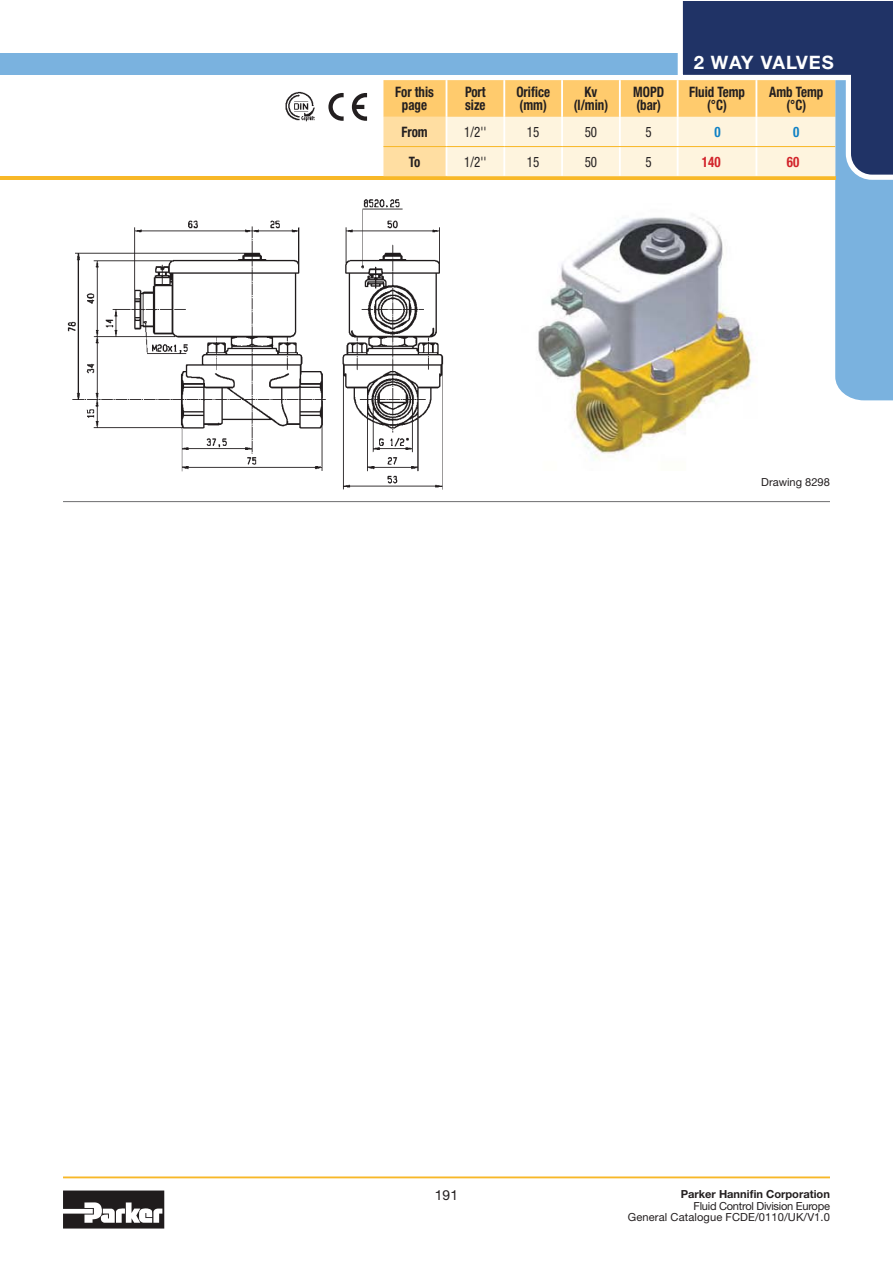
<style>
.page{position:relative;width:893px;height:1263px;background:#fff}
.page>*{position:absolute;margin:0;border:0;box-sizing:border-box;transform-origin:0 0}
.t1{font:700 18.45px "Helvetica Neue LT Std";letter-spacing:.03em;color:#fff}
.t2{font:700 condensed 14.4px/12.3px "Helvetica Neue LT Std";color:#231f20;text-align:center;scale:.9 1}
.t3{font:condensed 14.4px "Helvetica Neue LT Std";color:#231f20;scale:.9 1}
.t4{font:700 condensed 14.4px "Helvetica Neue LT Std";color:#d2232a;scale:.9 1}
.t5{font:700 condensed 14.4px "Helvetica Neue LT Std";color:#0f81c5;scale:.9 1}
.t6{font:13.95px "Helvetica Neue LT Std";color:#231f20}
.t7{font:11.1px/11.1px "Helvetica Neue LT Std";color:#231f20;text-align:right}
.t8{font:700 11.1px "Helvetica Neue LT Std";color:#231f20}
</style>
<div class="page">
<svg style="left:63px;top:1191px;width:101px;height:38px"></svg>
<hr style="left:63px;top:1177px;width:767px;height:1px;background:#f8b828">
<div style="left:0;top:54px;width:683px;height:21px;background:#7ab2df"></div>
<hr style="left:63px;top:501px;width:767px;height:1px;background:#6d6e70">
<hr style="left:0;top:176px;width:835px;height:4px;background:#f8b828">
<svg style="left:383px;top:1px;width:509px;height:399px"></svg>
<hr style="left:676px;top:147px;width:2px;height:29px;background:#fff">
<hr style="left:755px;top:147px;width:2px;height:29px;background:#fff">
<hr style="left:562px;top:146px;width:273px;height:1px;background:#f8b828">
<hr style="left:561px;top:80px;width:2px;height:37px;background:#fff">
<hr style="left:619px;top:80px;width:1px;height:37px;background:#fff">
<hr style="left:676px;top:80px;width:2px;height:37px;background:#fff">
<hr style="left:755px;top:80px;width:2px;height:37px;background:#fff">
<hr style="left:561px;top:117px;width:2px;height:29px;background:#fff">
<hr style="left:504px;top:146px;width:58px;height:1px;background:#f8b828">
<hr style="left:445px;top:147px;width:2px;height:29px;background:#fff">
<hr style="left:503px;top:80px;width:2px;height:37px;background:#fff">
<hr style="left:503px;top:117px;width:2px;height:29px;background:#fff">
<hr style="left:446px;top:146px;width:58px;height:1px;background:#f8b828">
<hr style="left:445px;top:117px;width:2px;height:29px;background:#fff">
<hr style="left:383px;top:146px;width:63px;height:1px;background:#f8b828">
<hr style="left:445px;top:80px;width:2px;height:37px;background:#fff">
<img style="left:285px;top:92px;width:30px;height:30px">
<svg style="left:328px;top:93px;width:15px;height:28px"></svg>
<svg style="left:352px;top:93px;width:15px;height:28px"></svg>
<img style="left:67px;top:198px;width:385px;height:292px">
<img style="left:458px;top:190px;width:372px;height:270px">
<p class="t1" style="left:693px;top:51px;width:142px">2 WAY VALVES</p>
<p class="t2" style="left:395px;top:87px;width:45px">For this page</p>
<p class="t2" style="left:465px;top:87px;width:25px;text-align:left">Port size</p>
<p class="t2" style="left:516px;top:87px;width:39px;text-align:left">Orifice (mm)</p>
<p class="t2" style="left:573px;top:87px;width:40px">Kv (l/min)</p>
<p class="t2" style="left:633px;top:87px;width:36px;text-align:left">MOPD (bar)</p>
<p class="t2" style="left:689px;top:87px;width:64px">Fluid Temp (°C)</p>
<p class="t2" style="left:769px;top:87px;width:62px">Amb Temp (°C)</p>
<p class="t2" style="left:401px;top:127px;width:31px">From</p>
<p class="t3" style="left:464px;top:126px;width:26px">1/2''</p>
<p class="t3" style="left:527px;top:126px;width:15px">15</p>
<p class="t3" style="left:584px;top:126px;width:15px">50</p>
<p class="t3" style="left:645px;top:126px;width:8px">5</p>
<p class="t5" style="left:714px;top:126px;width:8px">0</p>
<p class="t5" style="left:793px;top:126px;width:8px">0</p>
<p class="t2" style="left:409px;top:156px;width:14px">To</p>
<p class="t3" style="left:464px;top:156px;width:26px">1/2''</p>
<p class="t3" style="left:527px;top:156px;width:15px">15</p>
<p class="t3" style="left:584px;top:156px;width:15px">50</p>
<p class="t3" style="left:645px;top:156px;width:8px">5</p>
<p class="t4" style="left:702px;top:156px;width:22px">140</p>
<p class="t4" style="left:787px;top:156px;width:15px">60</p>
<p class="t7" style="left:761px;top:478px;width:70px">Drawing 8298</p>
<p class="t6" style="left:435px;top:1190px;width:25px">191</p>
<p class="t8" style="left:680px;top:1188px;width:151px">Parker Hannifin Corporation</p>
<p class="t7" style="left:628px;top:1201px;width:203px">Fluid Control Division Europe<br>General Catalogue FCDE/0110/UK/V1.0</p>
</div>
